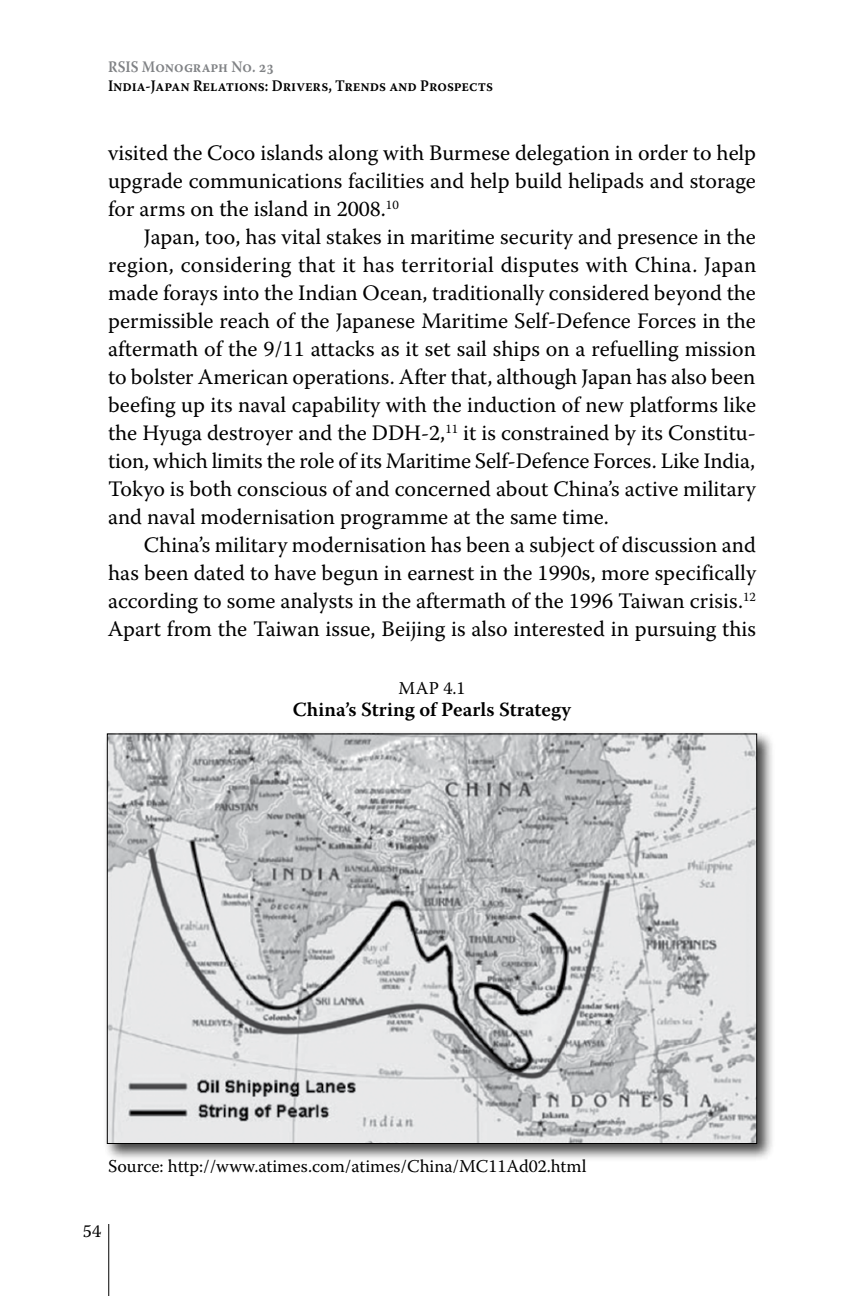
<style>
.page{position:relative;width:864px;height:1296px;background:#fff}
.page>*{position:absolute;margin:0;border:0;box-sizing:border-box;transform-origin:0 0}
.t1{font:22px/28px "Warnock Pro";color:#000;text-align:justify}
.t2{font:600 20px "Warnock Pro";letter-spacing:.005em;color:#000}
.t3{font:18px "Warnock Pro";color:#000}
.t4{font:600 16px "Warnock Pro";color:#000;scale:.9 1}
.t5{font:600 16px "Warnock Pro";color:#808285;scale:.9 1}
</style>
<div class="page">
<hr style="left:108px;top:1224px;width:1px;height:72px;background:#000">
<div style="left:103px;top:730px;width:672px;height:432px;background:#000;opacity:.75"></div>
<img style="left:109px;top:735px;width:646px;height:407px">
<p class="t5" style="left:108px;top:57px;width:186px">RSIS Monograph No. 23</p>
<p class="t4" style="left:108px;top:76px;width:429px">India-Japan Relations: Drivers, Trends and Prospects</p>
<p class="t1" style="left:108px;top:139px;width:650px">visited the Coco islands along with Burmese delegation in order to help upgrade communications facilities and help build helipads and storage for arms on the island in 2008.<sup>10</sup></p>
<p class="t1" style="left:108px;top:223px;width:650px;text-indent:36px">Japan, too, has vital stakes in maritime security and presence in the region, considering that it has territorial disputes with China. Japan made forays into the Indian Ocean, traditionally considered beyond the permissible reach of the Japanese Maritime Self-Defence Forces in the aftermath of the 9/11 attacks as it set sail ships on a refuelling mission to bolster American operations. After that, although Japan has also been beefing up its naval capability with the induction of new platforms like the Hyuga destroyer and the DDH-2,<sup>11</sup> it is constrained by its Constitu&shy;tion, which limits the role of its Maritime Self-Defence Forces. Like India, Tokyo is both conscious of and concerned about China’s active military and naval modernisation programme at the same time.</p>
<p class="t1" style="left:108px;top:531px;width:650px;text-indent:36px">China’s military modernisation has been a subject of discussion and has been dated to have begun in earnest in the 1990s, more specifically according to some analysts in the aftermath of the 1996 Taiwan crisis.<sup>12<br></sup>Apart from the Taiwan issue, Beijing is also interested in pursuing this</p>
<p class="t3" style="left:398px;top:677px;width:69px">Map 4.1</p>
<p class="t2" style="left:293px;top:698px;width:280px">China’s String of Pearls Strategy</p>
<p class="t3" style="left:108px;top:1155px;width:480px">Source: http://www.atimes.com/atimes/China/MC11Ad02.html</p>
<p class="t3" style="left:83px;top:1220px;width:20px">54</p>
</div>
